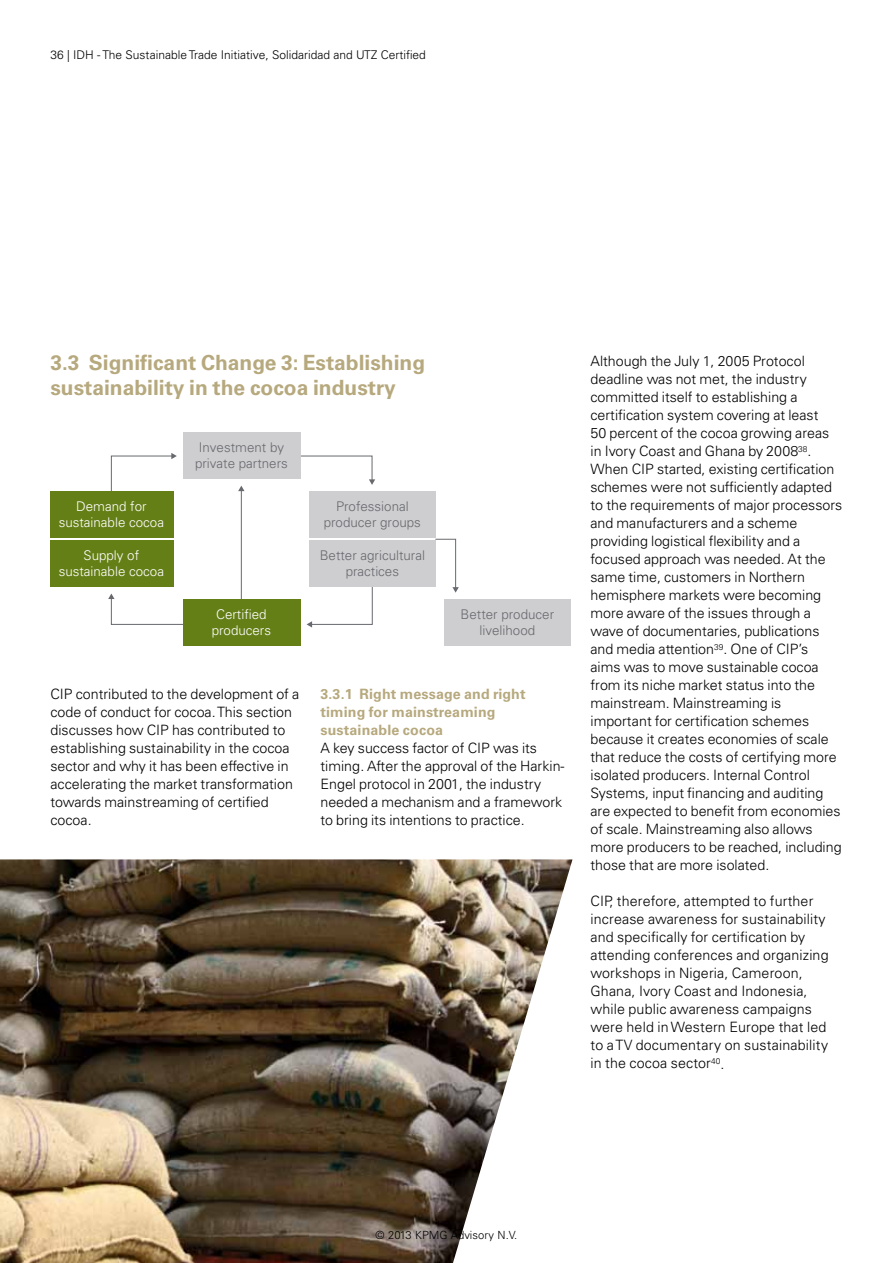
<style>
.page{position:relative;width:893px;height:1263px;background:#fff}
.page>*{position:absolute;margin:0;border:0;box-sizing:border-box;transform-origin:0 0}
.t1{font:700 21px/25.5px "Univers LT Std";color:#b7a97e}
.t2{font:300 14.25px/18px "Univers LT Std";color:#000}
.t3{font:700 14.25px/18px "Univers LT Std";letter-spacing:.01em;color:#b7a97e}
.t4{font:300 13.35px/16px "Univers LT Std";color:#68696e;text-align:center}
.t5{font:300 13.35px/16px "Univers LT Std";color:#fff;text-align:center}
.t6{font:300 12px "Univers LT Std";color:#000}
.t7{font:300 11.25px "Univers";color:#000}
</style>
<div class="page">
<img style="left:0;top:859px;width:572px;height:404px">
<svg style="left:300px;top:455px;width:75px;height:30px"></svg>
<svg style="left:111px;top:453px;width:66px;height:38px"></svg>
<svg style="left:108px;top:593px;width:75px;height:32px"></svg>
<svg style="left:307px;top:587px;width:66px;height:41px"></svg>
<hr style="left:241px;top:490px;width:1px;height:111px;background:#68696e">
<svg style="left:238px;top:486px;width:6px;height:5px"></svg>
<svg style="left:435px;top:538px;width:24px;height:55px"></svg>
<div style="left:183px;top:432px;width:117px;height:47px;background:#ceced0"></div>
<div style="left:183px;top:599px;width:117px;height:47px;background:#657f17"></div>
<div style="left:444px;top:599px;width:126px;height:47px;background:#ceced0"></div>
<div style="left:50px;top:491px;width:124px;height:47px;background:#657f17"></div>
<div style="left:50px;top:540px;width:124px;height:47px;background:#657f17"></div>
<div style="left:309px;top:491px;width:126px;height:47px;background:#ceced0"></div>
<div style="left:309px;top:540px;width:126px;height:47px;background:#ceced0"></div>
<p class="t6" style="left:50px;top:48px;width:377px">36 | IDH - The Sustainable Trade Initiative, Solidaridad and UTZ Certified</p>
<h1 class="t1" style="left:50px;top:350px;width:376px">3.3 Significant Change 3: Establishing sustainability in the cocoa industry</h1>
<p class="t5" style="left:59px;top:498px;width:107px">Demand for sustainable cocoa</p>
<p class="t5" style="left:59px;top:547px;width:107px">Supply of sustainable cocoa</p>
<p class="t4" style="left:195px;top:439px;width:94px;text-align:left">Investment by private partners</p>
<p class="t4" style="left:324px;top:498px;width:99px">Professional producer groups</p>
<p class="t4" style="left:320px;top:547px;width:107px">Better agricultural practices</p>
<p class="t5" style="left:212px;top:606px;width:61px">Certified producers</p>
<p class="t4" style="left:461px;top:606px;width:95px">Better producer livelihood</p>
<p class="t2" style="left:50px;top:685px;width:250px">CIP contributed to the development of a code of conduct for cocoa. This section discusses how CIP has contributed to establishing sustainability in the cocoa sector and why it has been effective in accelerating the market transformation towards mainstreaming of certified cocoa.</p>
<p class="t3" style="left:320px;top:685px;width:207px">3.3.1 Right message and right timing for mainstreaming sustainable cocoa</p>
<p class="t2" style="left:320px;top:739px;width:246px">A key success factor of CIP was its timing. After the approval of the Harkin-Engel protocol in 2001, the industry needed a mechanism and a framework to bring its intentions to practice.</p>
<p class="t2" style="left:590px;top:352px;width:253px">Although the July 1, 2005 Protocol deadline was not met, the industry committed itself to establishing a certification system covering at least<br>50 percent of the cocoa growing areas in Ivory Coast and Ghana by 2008<sup>38</sup>.<br>When CIP started, existing certification schemes were not sufficiently adapted to the requirements of major processors and manufacturers and a scheme providing logistical flexibility and a focused approach was needed. At the same time, customers in Northern hemisphere markets were becoming more aware of the issues through a wave of documentaries, publications and media attention<sup>39</sup>. One of CIP’s<br>aims was to move sustainable cocoa from its niche market status into the mainstream. Mainstreaming is important for certification schemes because it creates economies of scale that reduce the costs of certifying more isolated producers. Internal Control Systems, input financing and auditing are expected to benefit from economies of scale. Mainstreaming also allows more producers to be reached, including those that are more isolated.</p>
<p class="t2" style="left:590px;top:892px;width:240px">CIP, therefore, attempted to further increase awareness for sustainability and specifically for certification by attending conferences and organizing workshops in Nigeria, Cameroon, Ghana, Ivory Coast and Indonesia, while public awareness campaigns were held in Western Europe that led to a TV documentary on sustainability in the cocoa sector<sup>40</sup>.</p>
<p class="t7" style="left:376px;top:1228px;width:143px">© 2013 KPMG Advisory N.V.</p>
</div>
